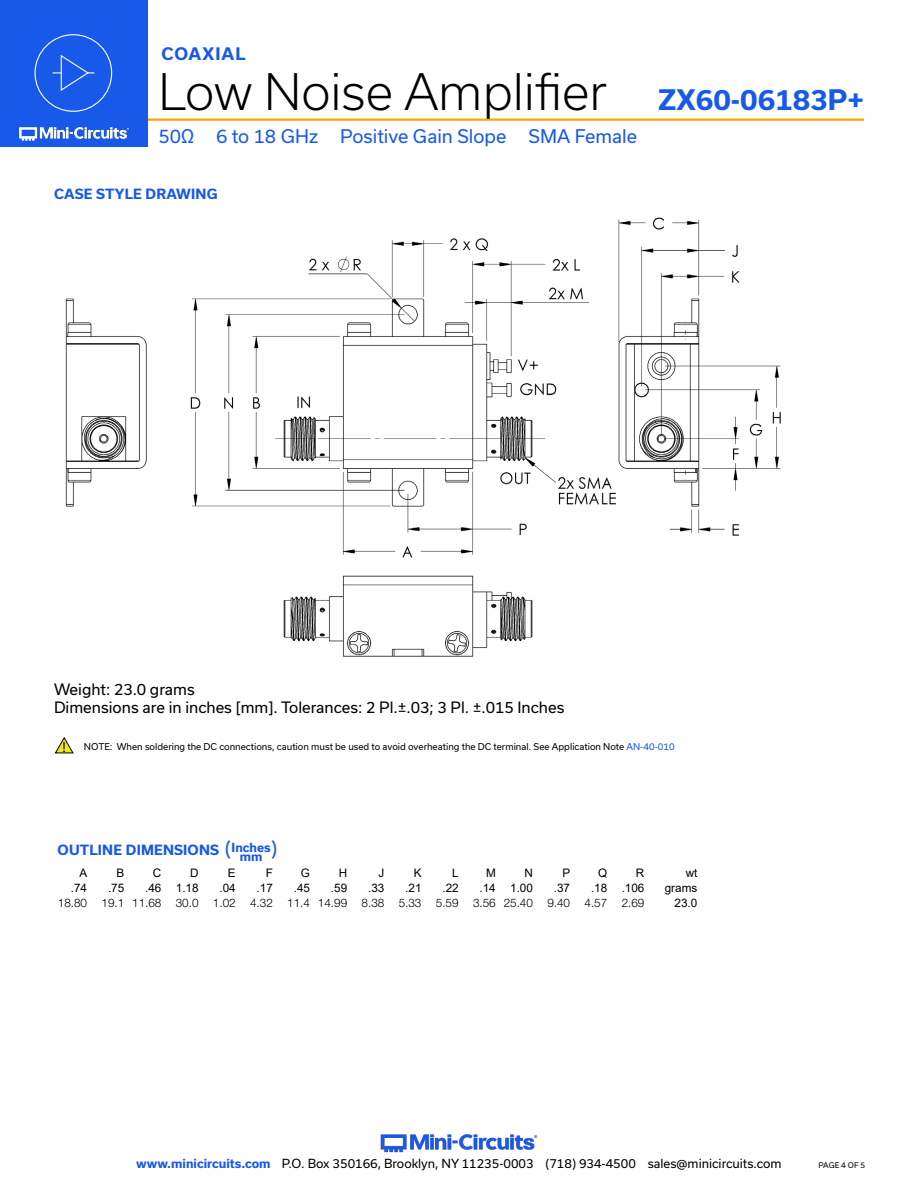
<style>
.page{position:relative;width:918px;height:1188px;background:#fff}
.page>*{position:absolute;margin:0;border:0;box-sizing:border-box;transform-origin:0 0}
.t1{font:300 48px "Usual";color:#000}
.t2{font:700 27px "Usual";color:#1859ea}
.Blue_Headers{font:19.5px "Usual";color:#1859ea}
.t3{font:18px "Usual";color:#1859ea}
.t4{font:700 16.5px "Usual";letter-spacing:.065em;color:#1859ea}
.t5{font:15px "Usual";color:#000}
.t6{font:14.55px "Myriad Pro";color:#000}
.Blue_Headers-2{font:700 13.5px "Usual";letter-spacing:.015em;color:#1859ea}
.t7{font:12px "Usual";color:#000}
.Blue_Headers-3{font:700 12px "Usual";color:#1859ea}
.t8{font:11.7px "Arial";color:#000}
.t9{font:300 11.7px "Helvetica Neue";color:#000}
.Notes{font:9px "Usual";color:#000}
.t10{font:7.5px "Usual";color:#000}
.s1{color:#1859ea}
.s2{font-weight:700;color:#1859ea}
</style>
<div class="page">
<hr style="left:129px;top:118px;width:735px;height:3px;background:#ffa300">
<div style="left:0;top:0;width:147px;height:147px;background:#1859ea"></div>
<img style="left:19px;top:126px;width:110px;height:15px">
<div style="left:35px;top:34px;width:77px;height:78px;border:1px solid #fff;border-radius:50%"></div>
<svg style="left:53px;top:55px;width:41px;height:36px"></svg>
<img style="left:380px;top:1134px;width:158px;height:19px">
<img style="left:65px;top:217px;width:716px;height:440px">
<svg style="left:55px;top:737px;width:19px;height:17px"></svg>
<h3 class="t4" style="left:161px;top:45px;width:86px">COAXIAL</h3>
<h1 class="t1" style="left:158px;top:64px;width:450px">Low Noise Amplifier</h1>
<h3 class="t3" style="left:158px;top:126px;width:480px">50Ω 6 to 18 GHz Positive Gain Slope SMA Female</h3>
<p class="Blue_Headers-2" style="left:54px;top:186px;width:165px">CASE STYLE DRAWING</p>
<h2 class="t2" style="left:658px;top:84px;width:207px">ZX60-06183P+</h2>
<p class="t5" style="left:54px;top:681px;width:142px">Weight: 23.0 grams</p>
<p class="t5" style="left:54px;top:699px;width:512px">Dimensions are in inches [mm]. Tolerances: 2 Pl.±.03; 3 Pl. ±.015 Inches</p>
<p class="t6" style="left:63px;top:738px;width:5px">!</p>
<p class="Notes" style="left:84px;top:741px;width:592px">NOTE: When soldering the DC connections, caution must be used to avoid overheating the DC terminal. See Application Note <span class="s1">AN-40-010</span></p>
<p class="Blue_Headers-2" style="left:58px;top:842px;width:163px">OUTLINE DIMENSIONS</p>
<p class="Blue_Headers" style="left:225px;top:839px;width:8px">(</p>
<p class="Blue_Headers-3" style="left:232px;top:840px;width:41px">Inches</p>
<p class="Blue_Headers" style="left:271px;top:839px;width:8px">)</p>
<p class="Blue_Headers-3" style="left:240px;top:849px;width:24px">mm</p>
<p class="t8" style="left:79px;top:865px;width:9px">A</p>
<p class="t8" style="left:117px;top:865px;width:9px">B</p>
<p class="t8" style="left:153px;top:865px;width:10px">C</p>
<p class="t8" style="left:190px;top:865px;width:10px">D</p>
<p class="t8" style="left:228px;top:865px;width:9px">E</p>
<p class="t8" style="left:266px;top:865px;width:9px">F</p>
<p class="t8" style="left:301px;top:865px;width:11px">G</p>
<p class="t8" style="left:339px;top:865px;width:10px">H</p>
<p class="t8" style="left:378px;top:865px;width:7px">J</p>
<p class="t8" style="left:414px;top:865px;width:9px">K</p>
<p class="t8" style="left:452px;top:865px;width:8px">L</p>
<p class="t8" style="left:486px;top:865px;width:11px">M</p>
<p class="t8" style="left:524px;top:865px;width:10px">N</p>
<p class="t8" style="left:562px;top:865px;width:9px">P</p>
<p class="t8" style="left:598px;top:865px;width:11px">Q</p>
<p class="t8" style="left:636px;top:865px;width:10px">R</p>
<p class="t8" style="left:686px;top:865px;width:13px">wt</p>
<p class="t8" style="left:71px;top:880px;width:18px">.74</p>
<p class="t8" style="left:108px;top:880px;width:18px">.75</p>
<p class="t8" style="left:145px;top:880px;width:55px">.46 1.18</p>
<p class="t8" style="left:219px;top:880px;width:18px">.04</p>
<p class="t8" style="left:257px;top:880px;width:18px">.17</p>
<p class="t8" style="left:294px;top:880px;width:18px">.45</p>
<p class="t8" style="left:331px;top:880px;width:18px">.59</p>
<p class="t8" style="left:368px;top:880px;width:18px">.33</p>
<p class="t8" style="left:405px;top:880px;width:18px">.21</p>
<p class="t8" style="left:442px;top:880px;width:18px">.22</p>
<p class="t8" style="left:480px;top:880px;width:55px">.14 1.00</p>
<p class="t8" style="left:554px;top:880px;width:18px">.37</p>
<p class="t8" style="left:591px;top:880px;width:55px">.18 .106</p>
<p class="t8" style="left:665px;top:880px;width:34px">grams</p>
<p class="t9" style="left:58px;top:896px;width:588px">18.80 19.1 11.68 30.0 1.02 4.32 11.4 14.99 8.38 5.33 5.59 3.56 25.40 9.40 4.57 2.69</p>
<p class="t8" style="left:675px;top:894px;width:24px">23.0</p>
<h3 class="t7" style="left:136px;top:1157px;width:647px"><span class="s2">www.minicircuits.com</span> P.O. Box 350166, Brooklyn, NY 11235-0003 (718) 934-4500 sales@minicircuits.com</h3>
<p class="t10" style="left:819px;top:1161px;width:48px">PAGE 4 OF 5</p>
</div>
